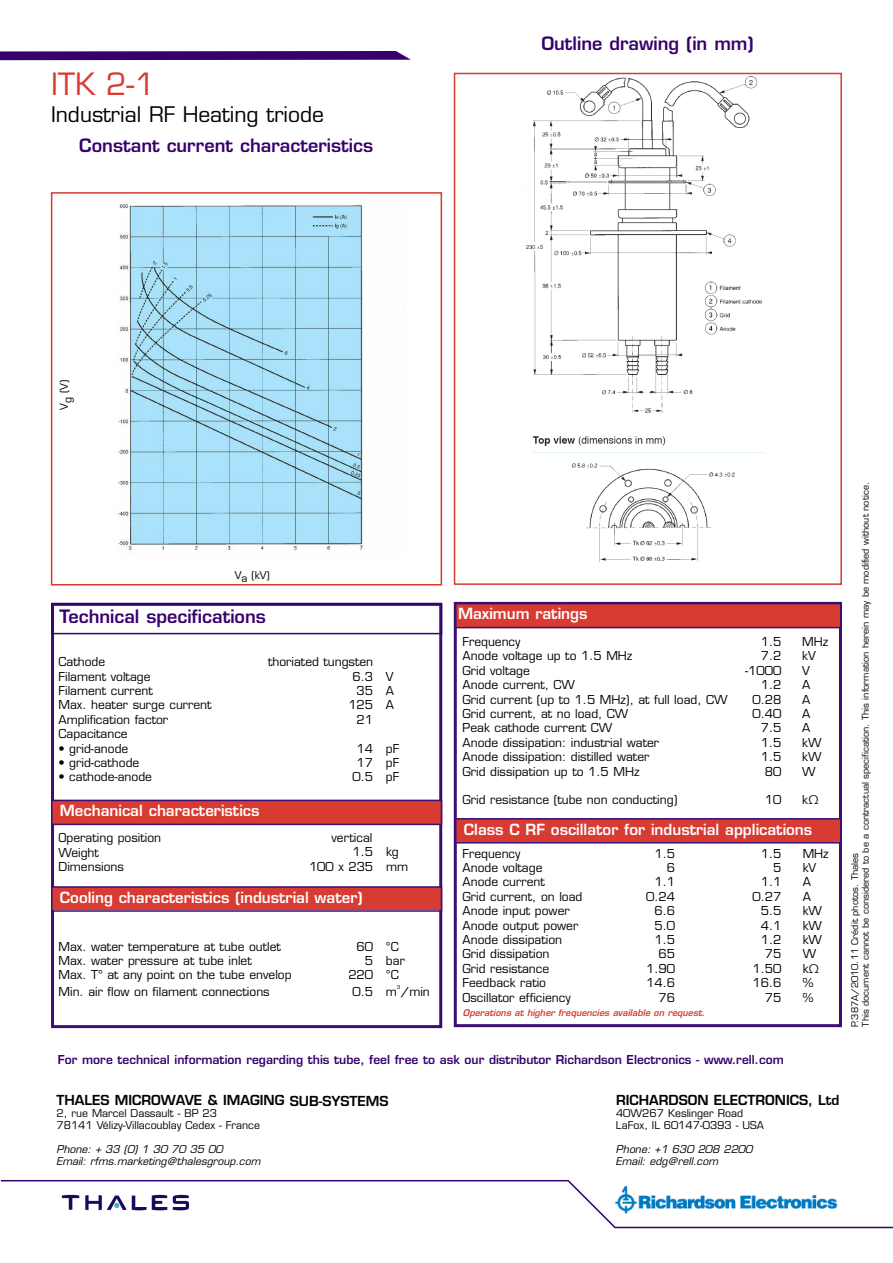
<style>
.page{position:relative;width:893px;height:1263px;background:#fff}
.page>*{position:absolute;margin:0;border:0;box-sizing:border-box;transform-origin:0 0}
.t1{font:30px "Eurostile LT Std";color:#d83b32}
.t2{font:21px "Eurostile LT Std";color:#000}
.t3{font:600 18px "Eurostile LT Std";color:#37006c}
.t4{font:600 15px "Eurostile LT Std";color:#fff}
.t5{font:600 13.5px "Eurostile LT Std";color:#000}
.t6{font:12px "Eurostile LT Std";color:#000}
.t7{font:600 12px "Eurostile LT Std";color:#37006c}
.t8{font:10.5px/12px "Eurostile LT Std";color:#000}
.t9{font:italic 10.5px/12px "Eurostile LT Std";color:#000}
.t10{font:9px/10.8px "Eurostile LT Std";color:#000}
.t11{font:italic 600 9px "Eurostile LT Std";color:#d83b32}
.t12{font:5.25px "Eurostile LT Std";color:#000}
</style>
<div class="page">
<div style="left:51px;top:603px;width:391px;height:425px;border:3px solid #3b0e72"></div>
<div style="left:454px;top:602px;width:388px;height:425px;border:3px solid #3b0e72"></div>
<div style="left:53px;top:888px;width:388px;height:22px;background:#d83b32"></div>
<div style="left:51px;top:886px;width:391px;height:26px;border:2px solid #3b0e72"></div>
<svg style="left:0;top:1179px;width:893px;height:50px"></svg>
<img style="left:53px;top:1194px;width:140px;height:22px">
<div style="left:51px;top:192px;width:391px;height:393px;border:2px solid #d83b32"></div>
<img style="left:520px;top:76px;width:245px;height:486px">
<div style="left:454px;top:73px;width:388px;height:512px;border:2px solid #d83b32"></div>
<div style="left:456px;top:819px;width:384px;height:23px;background:#d83b32"></div>
<div style="left:455px;top:818px;width:387px;height:25px;border:2px solid #3b0e72"></div>
<div style="left:456px;top:604px;width:384px;height:23px;background:#d83b32"></div>
<div style="left:455px;top:603px;width:387px;height:25px;border:2px solid #3b0e72"></div>
<div style="left:51px;top:603px;width:391px;height:31px;border:2px solid #37006c"></div>
<svg style="left:0;top:51px;width:411px;height:9px;background:#410d73"></svg>
<div style="left:53px;top:801px;width:388px;height:23px;background:#d83b32"></div>
<div style="left:51px;top:800px;width:391px;height:25px;border:2px solid #3b0e72"></div>
<img style="left:118px;top:203px;width:286px;height:347px">
<h1 class="t1" style="left:51px;top:73px;width:106px">ITK 2-1</h1>
<h2 class="t2" style="left:51px;top:107px;width:274px">Industrial RF Heating triode</h2>
<h3 class="t3" style="left:79px;top:138px;width:295px">Constant current characteristics</h3>
<h3 class="t3" style="left:541px;top:36px;width:214px">Outline drawing (in mm)</h3>
<p class="t8" style="left:59px;top:410px;width:32px;rotate:-90deg">Vg (V)</p>
<p class="t8" style="left:235px;top:570px;width:37px">Va (kV)</p>
<h3 class="t3" style="left:59px;top:610px;width:208px">Technical specifications</h3>
<p class="t4" style="left:458px;top:608px;width:131px">Maximum ratings</p>
<p class="t6" style="left:59px;top:657px;width:48px">Cathode</p>
<p class="t6" style="left:268px;top:657px;width:107px">thoriated tungsten</p>
<p class="t6" style="left:59px;top:672px;width:94px">Filament voltage</p>
<p class="t6" style="left:352px;top:672px;width:43px">6.3 V</p>
<p class="t6" style="left:59px;top:686px;width:96px">Filament current</p>
<p class="t6" style="left:357px;top:686px;width:39px">35 A</p>
<p class="t6" style="left:59px;top:700px;width:155px">Max. heater surge current</p>
<p class="t6" style="left:348px;top:700px;width:47px">125 A</p>
<p class="t6" style="left:59px;top:715px;width:111px">Amplification factor</p>
<p class="t6" style="left:357px;top:715px;width:18px">21</p>
<p class="t6" style="left:59px;top:729px;width:71px">Capacitance</p>
<p class="t6" style="left:59px;top:744px;width:71px">• grid-anode</p>
<p class="t6" style="left:357px;top:744px;width:44px">14 pF</p>
<p class="t6" style="left:59px;top:758px;width:82px">• grid-cathode</p>
<p class="t6" style="left:357px;top:758px;width:44px">17 pF</p>
<p class="t6" style="left:59px;top:772px;width:95px">• cathode-anode</p>
<p class="t6" style="left:352px;top:772px;width:48px">0.5 pF</p>
<p class="t4" style="left:60px;top:805px;width:201px">Mechanical characteristics</p>
<p class="t6" style="left:59px;top:833px;width:104px">Operating position</p>
<p class="t6" style="left:331px;top:833px;width:42px">vertical</p>
<p class="t6" style="left:59px;top:847px;width:42px">Weight</p>
<p class="t6" style="left:353px;top:847px;width:48px">1.5 kg</p>
<p class="t6" style="left:59px;top:862px;width:67px">Dimensions</p>
<p class="t6" style="left:309px;top:862px;width:101px">100 x 235 mm</p>
<p class="t4" style="left:60px;top:891px;width:304px">Cooling characteristics (industrial water)</p>
<p class="t6" style="left:59px;top:941px;width:224px">Max. water temperature at tube outlet</p>
<p class="t6" style="left:357px;top:941px;width:44px">60 °C</p>
<p class="t6" style="left:59px;top:956px;width:195px">Max. water pressure at tube inlet</p>
<p class="t6" style="left:365px;top:956px;width:42px">5 bar</p>
<p class="t6" style="left:59px;top:970px;width:235px">Max. T° at any point on the tube envelop</p>
<p class="t6" style="left:348px;top:970px;width:52px">220 °C</p>
<p class="t6" style="left:59px;top:987px;width:213px">Min. air flow on filament connections</p>
<p class="t6" style="left:352px;top:987px;width:79px">0.5 m /min</p>
<p class="t12" style="left:397px;top:985px;width:5px">3</p>
<p class="t6" style="left:462px;top:637px;width:59px">Frequency</p>
<p class="t6" style="left:761px;top:637px;width:22px">1.5</p>
<p class="t6" style="left:802px;top:637px;width:28px">MHz</p>
<p class="t6" style="left:462px;top:651px;width:171px">Anode voltage up to 1.5 MHz</p>
<p class="t6" style="left:761px;top:651px;width:22px">7.2</p>
<p class="t6" style="left:802px;top:651px;width:15px">kV</p>
<p class="t6" style="left:462px;top:666px;width:69px">Grid voltage</p>
<p class="t6" style="left:745px;top:666px;width:38px">-1000</p>
<p class="t6" style="left:802px;top:666px;width:9px">V</p>
<p class="t6" style="left:462px;top:680px;width:114px">Anode current, CW</p>
<p class="t6" style="left:761px;top:680px;width:22px">1.2</p>
<p class="t6" style="left:802px;top:680px;width:10px">A</p>
<p class="t6" style="left:462px;top:695px;width:267px">Grid current (up to 1.5 MHz), at full load, CW</p>
<p class="t6" style="left:752px;top:695px;width:30px">0.28</p>
<p class="t6" style="left:802px;top:695px;width:10px">A</p>
<p class="t6" style="left:462px;top:709px;width:167px">Grid current, at no load, CW</p>
<p class="t6" style="left:752px;top:709px;width:30px">0.40</p>
<p class="t6" style="left:802px;top:709px;width:10px">A</p>
<p class="t6" style="left:462px;top:723px;width:151px">Peak cathode current CW</p>
<p class="t6" style="left:761px;top:723px;width:22px">7.5</p>
<p class="t6" style="left:802px;top:723px;width:10px">A</p>
<p class="t6" style="left:462px;top:738px;width:198px">Anode dissipation: industrial water</p>
<p class="t6" style="left:761px;top:738px;width:22px">1.5</p>
<p class="t6" style="left:802px;top:738px;width:21px">kW</p>
<p class="t6" style="left:462px;top:752px;width:188px">Anode dissipation: distilled water</p>
<p class="t6" style="left:761px;top:752px;width:22px">1.5</p>
<p class="t6" style="left:802px;top:752px;width:21px">kW</p>
<p class="t6" style="left:462px;top:767px;width:178px">Grid dissipation up to 1.5 MHz</p>
<p class="t6" style="left:765px;top:767px;width:18px">80</p>
<p class="t6" style="left:802px;top:767px;width:15px">W</p>
<p class="t6" style="left:462px;top:795px;width:216px">Grid resistance (tube non conducting)</p>
<p class="t6" style="left:765px;top:795px;width:18px">10</p>
<p class="t6" style="left:802px;top:795px;width:18px">kΩ</p>
<p class="t4" style="left:464px;top:823px;width:350px">Class C RF oscillator for industrial applications</p>
<p class="t6" style="left:462px;top:848px;width:59px">Frequency</p>
<p class="t6" style="left:654px;top:848px;width:22px">1.5</p>
<p class="t6" style="left:761px;top:848px;width:22px">1.5</p>
<p class="t6" style="left:803px;top:848px;width:28px">MHz</p>
<p class="t6" style="left:462px;top:863px;width:81px">Anode voltage</p>
<p class="t6" style="left:667px;top:863px;width:10px">6</p>
<p class="t6" style="left:773px;top:863px;width:10px">5</p>
<p class="t6" style="left:803px;top:863px;width:15px">kV</p>
<p class="t6" style="left:462px;top:877px;width:84px">Anode current</p>
<p class="t6" style="left:654px;top:877px;width:22px">1.1</p>
<p class="t6" style="left:761px;top:877px;width:22px">1.1</p>
<p class="t6" style="left:803px;top:877px;width:10px">A</p>
<p class="t6" style="left:462px;top:892px;width:121px">Grid current, on load</p>
<p class="t6" style="left:646px;top:892px;width:30px">0.24</p>
<p class="t6" style="left:752px;top:892px;width:30px">0.27</p>
<p class="t6" style="left:803px;top:892px;width:10px">A</p>
<p class="t6" style="left:462px;top:906px;width:109px">Anode input power</p>
<p class="t6" style="left:654px;top:906px;width:22px">6.6</p>
<p class="t6" style="left:761px;top:906px;width:22px">5.5</p>
<p class="t6" style="left:803px;top:906px;width:21px">kW</p>
<p class="t6" style="left:462px;top:920px;width:117px">Anode output power</p>
<p class="t6" style="left:654px;top:920px;width:22px">5.0</p>
<p class="t6" style="left:761px;top:920px;width:22px">4.1</p>
<p class="t6" style="left:803px;top:920px;width:21px">kW</p>
<p class="t6" style="left:462px;top:935px;width:101px">Anode dissipation</p>
<p class="t6" style="left:654px;top:935px;width:22px">1.5</p>
<p class="t6" style="left:761px;top:935px;width:22px">1.2</p>
<p class="t6" style="left:803px;top:935px;width:21px">kW</p>
<p class="t6" style="left:462px;top:949px;width:89px">Grid dissipation</p>
<p class="t6" style="left:658px;top:949px;width:18px">65</p>
<p class="t6" style="left:765px;top:949px;width:18px">75</p>
<p class="t6" style="left:803px;top:949px;width:15px">W</p>
<p class="t6" style="left:462px;top:964px;width:88px">Grid resistance</p>
<p class="t6" style="left:646px;top:964px;width:30px">1.90</p>
<p class="t6" style="left:752px;top:964px;width:30px">1.50</p>
<p class="t6" style="left:803px;top:964px;width:18px">kΩ</p>
<p class="t6" style="left:462px;top:978px;width:85px">Feedback ratio</p>
<p class="t6" style="left:646px;top:978px;width:30px">14.6</p>
<p class="t6" style="left:752px;top:978px;width:30px">16.6</p>
<p class="t6" style="left:803px;top:978px;width:12px">%</p>
<p class="t6" style="left:462px;top:992px;width:110px">Oscillator efficiency</p>
<p class="t6" style="left:658px;top:992px;width:18px">76</p>
<p class="t6" style="left:765px;top:992px;width:18px">75</p>
<p class="t6" style="left:803px;top:992px;width:12px">%</p>
<p class="t11" style="left:463px;top:1009px;width:244px">Operations at higher frequencies available on request.</p>
<p class="t7" style="left:58px;top:1055px;width:727px">For more technical information regarding this tube, feel free to ask our distributor Richardson Electronics - www.rell.com</p>
<p class="t5" style="left:57px;top:1095px;width:333px">THALES MICROWAVE &amp; IMAGING SUB-SYSTEMS</p>
<p class="t8" style="left:57px;top:1108px;width:205px">2, rue Marcel Dassault - BP 23<br>78141 Vélizy-Villacoublay Cedex - France</p>
<p class="t9" style="left:57px;top:1144px;width:205px">Phone: + 33 (0) 1 30 70 35 00<br>Email: rfms.marketing@thalesgroup.com</p>
<p class="t5" style="left:616px;top:1095px;width:225px">RICHARDSON ELECTRONICS, Ltd</p>
<p class="t8" style="left:616px;top:1108px;width:150px">40W267 Keslinger Road<br>LaFox, IL 60147-0393 - USA</p>
<p class="t9" style="left:616px;top:1144px;width:138px">Phone: +1 630 208 2200<br>Email: edg@rell.com</p>
<p class="t10" style="left:850px;top:1026px;width:546px;rotate:-90deg">P.387A/2010.11 Crédit photos. Thales<br>This document cannot be considered to be a contractual specification. This information herein may be modified without notice.</p>
</div>
